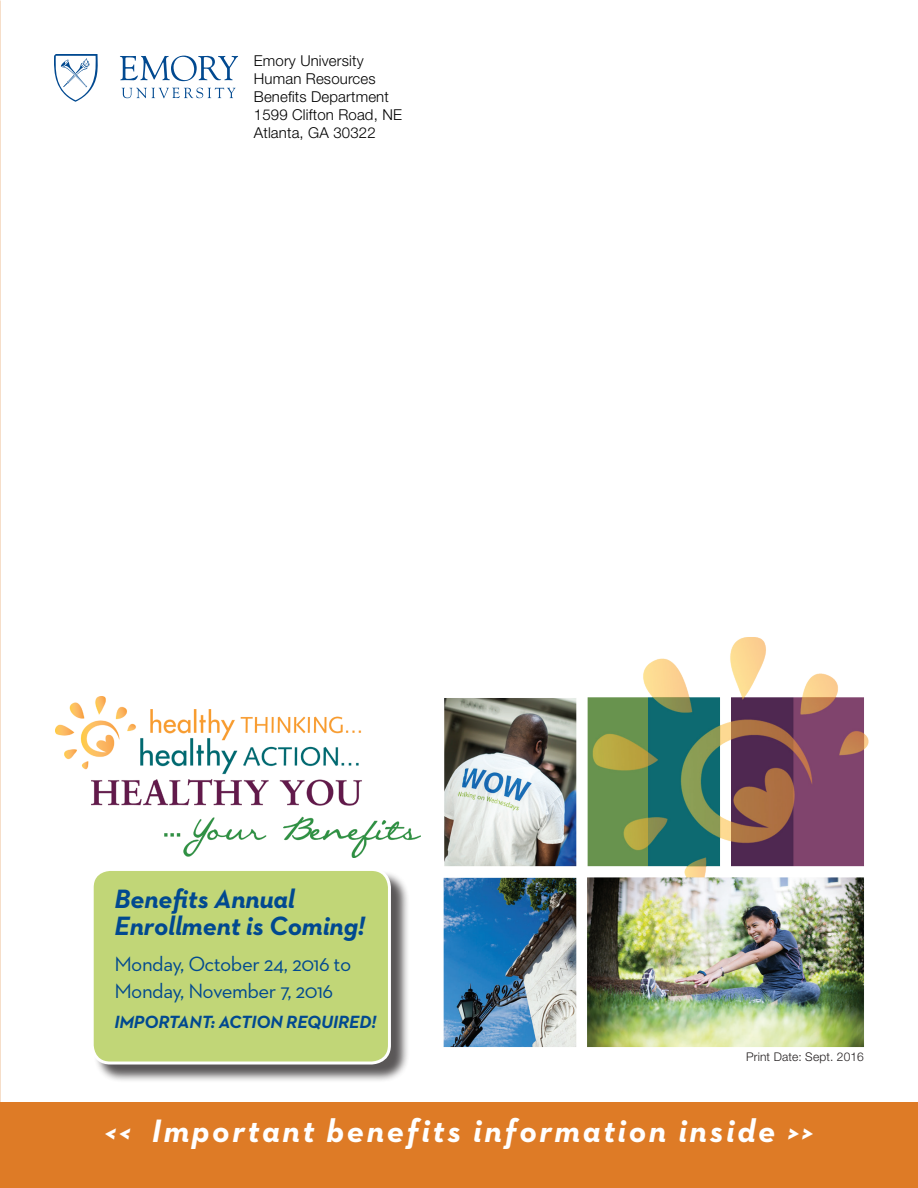
<style>
.page{position:relative;width:918px;height:1188px;background:#fff}
.page>*{position:absolute;margin:0;border:0;box-sizing:border-box;transform-origin:0 0}
.t1{font:italic 700 33px "Neutraface 2 Text";letter-spacing:.08em;color:#fff}
.t2{font:italic 700 27px/27px "Neutraface 2 Text";letter-spacing:-.005em;color:#014990}
.t3{font:21px/27px "Neutraface 2 Text";letter-spacing:-.025em;color:#014990}
.t4{font:italic 700 18px "Neutraface 2 Text";letter-spacing:-.005em;color:#014990}
.t5{font:300 15px/18px "Helvetica Neue LT Std";letter-spacing:.01em;color:#000}
.t6{font:300 12px "Helvetica Neue LT Std";letter-spacing:.01em;color:#231f20}
</style>
<div class="page">
<svg style="left:122px;top:87px;width:114px;height:11px"></svg>
<svg style="left:120px;top:55px;width:118px;height:26px"></svg>
<svg style="left:54px;top:54px;width:44px;height:48px"></svg>
<div style="left:0;top:1103px;width:918px;height:85px;background:#de7b26"></div>
<div style="left:93px;top:870px;width:316px;height:213px;background:#231f20;opacity:.75"></div>
<div style="left:92px;top:869px;width:297px;height:194px;background:#c1d677;border-radius:18px"></div>
<div style="left:91px;top:868px;width:300px;height:197px;border:3px solid #fff;border-radius:18px"></div>
<img style="left:55px;top:697px;width:366px;height:161px">
<img style="left:443px;top:637px;width:426px;height:411px">
<p class="t5" style="left:254px;top:52px;width:150px">Emory University<br>Human Resources<br>Benefits Department<br>1599 Clifton Road, NE<br>Atlanta, GA 30322</p>
<h2 class="t2" style="left:114px;top:886px;width:252px">Benefits Annual<br>Enrollment is Coming!</h2>
<h3 class="t3" style="left:114px;top:951px;width:238px">Monday, October 24, 2016 to<br>Monday, November 7, 2016</h3>
<p class="t4" style="left:114px;top:1011px;width:263px">IMPORTANT: ACTION REQUIRED!</p>
<p class="t6" style="left:746px;top:1049px;width:119px">Print Date: Sept. 2016</p>
<h1 class="t1" style="left:105px;top:1109px;width:710px">&lt;&lt; Important benefits information inside &gt;&gt;</h1>
</div>
